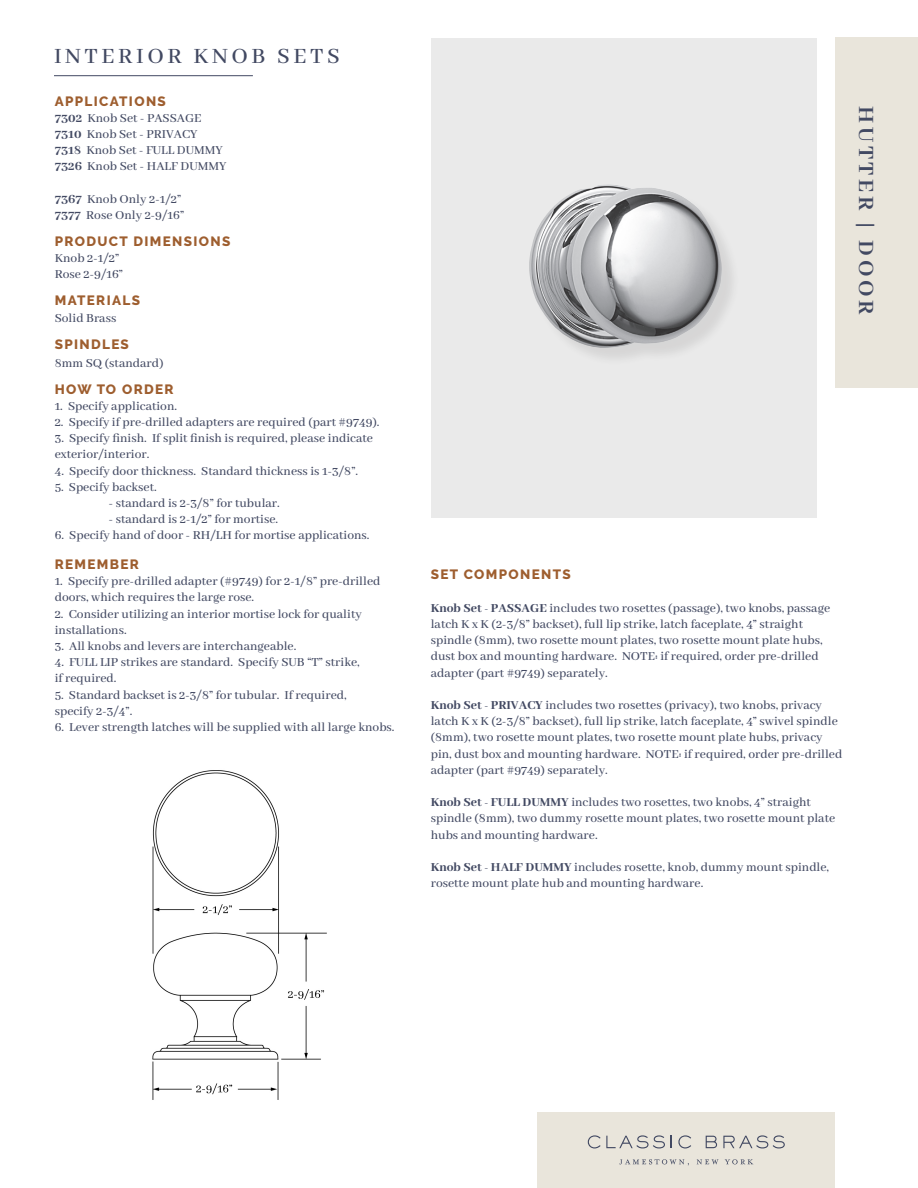
<style>
.page{position:relative;width:918px;height:1188px;background:#fff}
.page>*{position:absolute;margin:0;border:0;box-sizing:border-box;transform-origin:0 0}
.t1{font:500 24px "Abhaya Libre";letter-spacing:.15em;color:#424962}
.t2{font:700 24px "Abhaya Libre";letter-spacing:.15em;color:#424962}
.t3{font:500 13.5px/16.2px "Abhaya Libre";color:#424962}
.t4{font:800 13.5px "Raleway";letter-spacing:.1em;color:#9e5e2f}
.s1{font-weight:800}
</style>
<div class="page">
<div style="left:537px;top:1112px;width:298px;height:76px;background:#e9e5db"></div>
<svg style="left:588px;top:1135px;width:77px;height:13px"></svg>
<svg style="left:671px;top:1136px;width:1px;height:12px"></svg>
<svg style="left:678px;top:1135px;width:13px;height:13px"></svg>
<svg style="left:706px;top:1136px;width:11px;height:12px"></svg>
<svg style="left:723px;top:1135px;width:62px;height:13px"></svg>
<svg style="left:697px;top:1159px;width:22px;height:5px"></svg>
<svg style="left:725px;top:1159px;width:28px;height:5px"></svg>
<svg style="left:619px;top:1159px;width:70px;height:7px"></svg>
<div style="left:835px;top:38px;width:83px;height:350px;background:#e9e5db"></div>
<hr style="left:54px;top:75px;width:199px;height:1px;background:#424962">
<div style="left:431px;top:38px;width:385px;height:480px;background:#eaeaea"></div>
<img style="left:152px;top:770px;width:175px;height:330px">
<div style="left:531px;top:187px;width:209px;height:179px;background:#231f20;opacity:.1"></div>
<img style="left:529px;top:184px;width:193px;height:164px">
<p class="t1" style="left:54px;top:43px;width:287px">INTERIOR KNOB SETS</p>
<p class="t4" style="left:55px;top:93px;width:113px">APPLICATIONS</p>
<p class="t3" style="left:55px;top:110px;width:148px"><span class="s1">7302</span> Knob Set - PASSAGE</p>
<p class="t3" style="left:55px;top:126px;width:144px"><span class="s1">7310</span> Knob Set - PRIVACY</p>
<p class="t3" style="left:55px;top:143px;width:170px"><span class="s1">7318</span> Knob Set - FULL DUMMY</p>
<p class="t3" style="left:55px;top:159px;width:173px"><span class="s1">7326</span> Knob Set - HALF DUMMY</p>
<p class="t3" style="left:55px;top:191px;width:128px"><span class="s1">7367</span> Knob Only 2-1/2”</p>
<p class="t3" style="left:55px;top:207px;width:131px"><span class="s1">7377</span> Rose Only 2-9/16”</p>
<p class="t4" style="left:55px;top:234px;width:177px">PRODUCT DIMENSIONS</p>
<p class="t3" style="left:55px;top:251px;width:66px">Knob 2-1/2”</p>
<p class="t3" style="left:55px;top:267px;width:70px">Rose 2-9/16”</p>
<p class="t4" style="left:55px;top:293px;width:87px">MATERIALS</p>
<p class="t3" style="left:55px;top:310px;width:63px">Solid Brass</p>
<p class="t4" style="left:55px;top:336px;width:76px">SPINDLES</p>
<p class="t3" style="left:55px;top:355px;width:110px">8mm SQ (standard)</p>
<p class="t4" style="left:55px;top:381px;width:120px">HOW TO ORDER</p>
<p class="t3" style="left:55px;top:398px;width:124px">1. Specify application.</p>
<p class="t3" style="left:55px;top:414px;width:326px">2. Specify if pre-drilled adapters are required (part #9749).</p>
<p class="t3" style="left:55px;top:431px;width:320px">3. Specify finish. If split finish is required, please indicate</p>
<p class="t3" style="left:55px;top:447px;width:96px">exterior/interior.</p>
<p class="t3" style="left:55px;top:463px;width:305px">4. Specify door thickness. Standard thickness is 1-3/8”.</p>
<p class="t3" style="left:55px;top:479px;width:103px">5. Specify backset.</p>
<p class="t3" style="left:109px;top:495px;width:173px">- standard is 2-3/8” for tubular.</p>
<p class="t3" style="left:109px;top:512px;width:171px">- standard is 2-1/2” for mortise.</p>
<p class="t3" style="left:55px;top:528px;width:316px">6. Specify hand of door - RH/LH for mortise applications.</p>
<p class="t4" style="left:55px;top:557px;width:86px">REMEMBER</p>
<p class="t3" style="left:55px;top:574px;width:327px">1. Specify pre-drilled adapter (#9749) for 2-1/8” pre-drilled</p>
<p class="t3" style="left:55px;top:590px;width:201px">doors, which requires the large rose.</p>
<p class="t3" style="left:55px;top:606px;width:309px">2. Consider utilizing an interior mortise lock for quality</p>
<p class="t3" style="left:55px;top:622px;width:73px">installations.</p>
<p class="t3" style="left:55px;top:639px;width:243px">3. All knobs and levers are interchangeable.</p>
<p class="t3" style="left:55px;top:655px;width:306px">4. FULL LIP strikes are standard. Specify SUB “T” strike,</p>
<p class="t3" style="left:55px;top:671px;width:63px">if required.</p>
<p class="t3" style="left:55px;top:687px;width:293px">5. Standard backset is 2-3/8” for tubular. If required,</p>
<p class="t3" style="left:55px;top:703px;width:79px">specify 2-3/4”.</p>
<p class="t3" style="left:55px;top:720px;width:341px">6. Lever strength latches will be supplied with all large knobs.</p>
<p class="t2" style="left:879px;top:106px;width:209px;rotate:90deg">HUTTER | DOOR</p>
<p class="t4" style="left:431px;top:567px;width:142px">SET COMPONENTS</p>
<p class="t3" style="left:431px;top:600px;width:401px"><span class="s1">Knob Set - PASSAGE</span> includes two rosettes (passage), two knobs, passage latch K x K (2-3/8” backset), full lip strike, latch faceplate, 4” straight</p>
<p class="t3" style="left:431px;top:633px;width:393px">spindle (8mm), two rosette mount plates, two rosette mount plate hubs, dust box and mounting hardware. NOTE: if required, order pre-drilled adapter (part #9749) separately.</p>
<p class="t3" style="left:431px;top:698px;width:413px"><span class="s1">Knob Set - PRIVACY</span> includes two rosettes (privacy), two knobs, privacy latch K x K (2-3/8” backset), full lip strike, latch faceplate, 4” swivel spindle (8mm), two rosette mount plates, two rosette mount plate hubs, privacy pin, dust box and mounting hardware. NOTE: if required, order pre-drilled adapter (part #9749) separately.</p>
<p class="t3" style="left:431px;top:795px;width:382px"><span class="s1">Knob Set - FULL DUMMY</span> includes two rosettes, two knobs, 4” straight</p>
<p class="t3" style="left:431px;top:811px;width:406px">spindle (8mm), two dummy rosette mount plates, two rosette mount plate hubs and mounting hardware.</p>
<p class="t3" style="left:431px;top:860px;width:400px"><span class="s1">Knob Set - HALF DUMMY</span> includes rosette, knob, dummy mount spindle, rosette mount plate hub and mounting hardware.</p>
</div>
